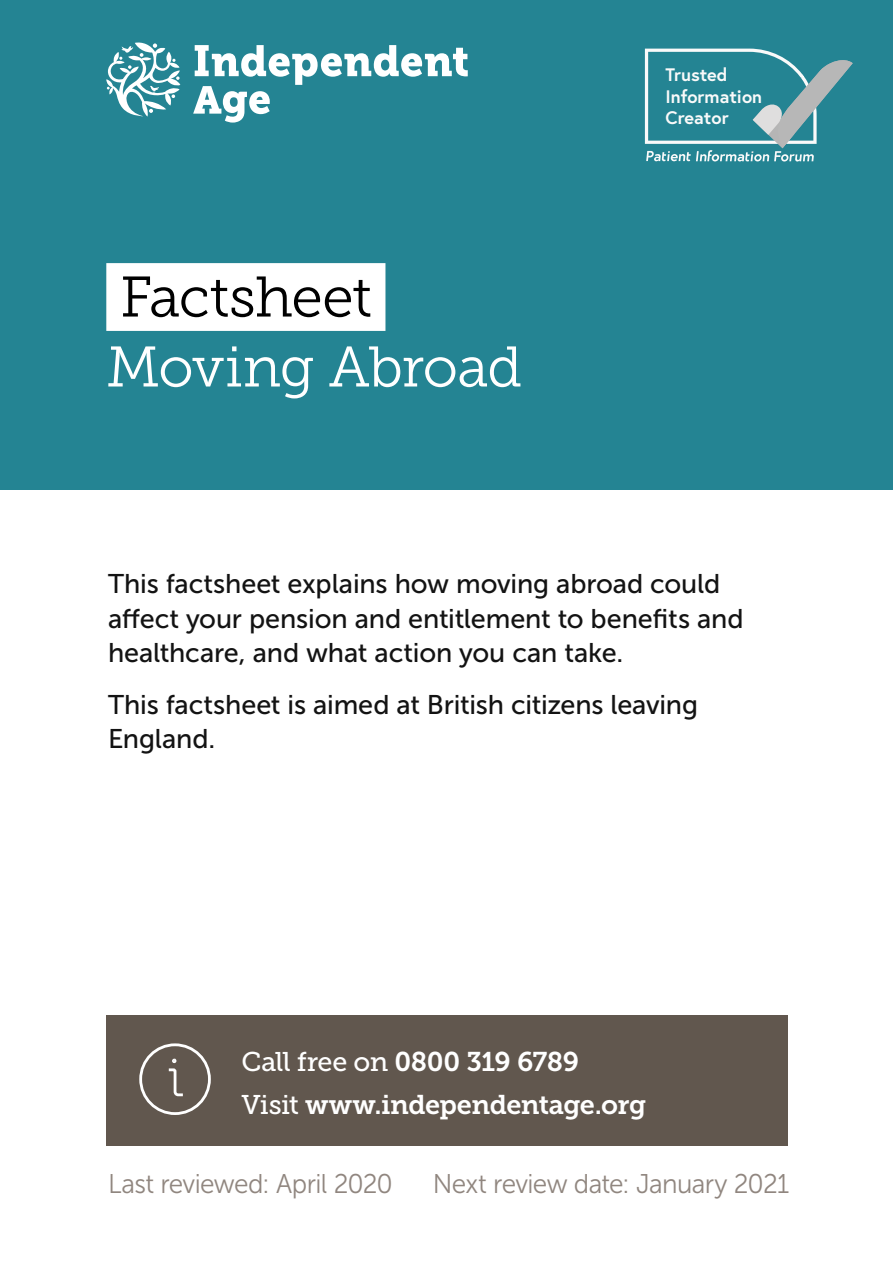
<style>
.page{position:relative;width:893px;height:1263px;background:#fff}
.page>*{position:absolute;margin:0;border:0;box-sizing:border-box;transform-origin:0 0}
.t1{font:57px "Museo Slab 300";letter-spacing:-.025em;color:#fff}
.t2{font:57px "Museo Slab 300";letter-spacing:-.015em;color:#000}
.Intro_lg{font:27px/34.5px "Museo Sans 500";letter-spacing:-.005em;color:#131313}
.Pull_out_box_text_lg{font:27px "Museo Sans 300";letter-spacing:-.025em;color:#90867f}
.White_text_cover{font:27px "Museo Slab 700";letter-spacing:-.02em;color:#fff}
.t3{font:700 18.15px/21.8px "Europa";color:#fafafa}
.s1{font-family:"Museo Slab 500"}
</style>
<div class="page">
<div style="left:106px;top:1015px;width:681px;height:130px;background:#61574e"></div>
<div style="left:139px;top:1043px;width:72px;height:72px;border:3px solid #fff;border-radius:50%"></div>
<svg style="left:168px;top:1059px;width:15px;height:38px"></svg>
<div style="left:0;top:0;width:893px;height:489px;background:#248493"></div>
<div style="left:106px;top:263px;width:279px;height:68px;background:#fff"></div>
<svg style="left:645px;top:49px;width:208px;height:113px"></svg>
<svg style="left:106px;top:43px;width:74px;height:74px"></svg>
<svg style="left:193px;top:45px;width:275px;height:78px"></svg>
<h1 class="t2" style="left:120px;top:266px;width:253px">Factsheet</h1>
<h1 class="t1" style="left:106px;top:336px;width:418px">Moving Abroad</h1>
<p class="t3" style="left:666px;top:63px;width:98px">Trusted<br>Information<br>Creator</p>
<p class="Intro_lg" style="left:108px;top:567px;width:637px">This factsheet explains how moving abroad could affect your pension and entitlement to benefits and healthcare, and what action you can take.</p>
<p class="Intro_lg" style="left:108px;top:687px;width:592px">This factsheet is aimed at British citizens leaving<br>England.</p>
<p class="White_text_cover" style="left:242px;top:1046px;width:339px"><span class="s1">Call free on</span> 0800 319 6789</p>
<p class="White_text_cover" style="left:242px;top:1089px;width:406px"><span class="s1">Visit</span> www.independentage.org</p>
<p class="Pull_out_box_text_lg" style="left:108px;top:1169px;width:286px">Last reviewed: April 2020</p>
<p class="Pull_out_box_text_lg" style="left:433px;top:1169px;width:358px">Next review date: January 2021</p>
</div>
